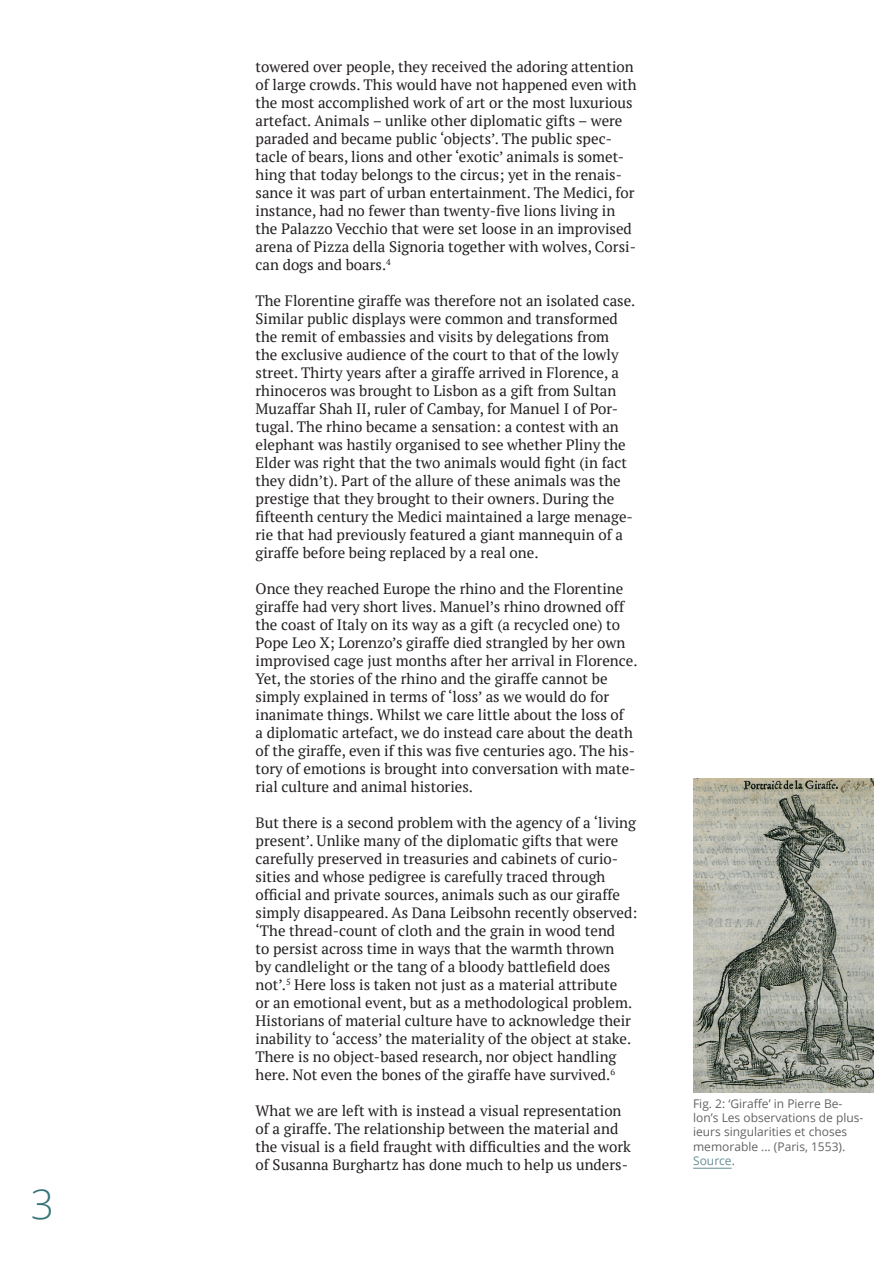
<style>
.page{position:relative;width:893px;height:1263px;background:#fff}
.page>*{position:absolute;margin:0;border:0;box-sizing:border-box;transform-origin:0 0}
.t1{font:300 40.5px "Open Sans";color:#37757b}
.LAUFTEXT{font:15px/18px "PT Serif";color:#231f20}
.Bildunterschrift{font:12px/14.4px "Open Sans";color:#636366}
.s1{color:#668e94}
</style>
<div class="page">
<hr style="left:693px;top:1168px;width:39px;height:1px;background:#668e94">
<img style="left:693px;top:779px;width:180px;height:313px">
<h1 class="t1" style="left:31px;top:1177px;width:25px">3</h1>
<p class="LAUFTEXT" style="left:256px;top:58px;width:383px">towered over people, they received the adoring attention of large crowds. This would have not happened even with the most accomplished work of art or the most luxurious artefact. Animals – unlike other diplomatic gifts – were paraded and became public ‘objects’. The public spec&shy;tacle of bears, lions and other ‘exotic’ animals is somet&shy;hing that today belongs to the circus; yet in the renais&shy;sance it was part of urban entertainment. The Medici, for instance, had no fewer than twenty-five lions living in the Palazzo Vecchio that were set loose in an improvised arena of Pizza della Signoria together with wolves, Corsi&shy;can dogs and boars.<sup>4</sup></p>
<p class="LAUFTEXT" style="left:256px;top:292px;width:381px">The Florentine giraffe was therefore not an isolated case.<br>Similar public displays were common and transformed the remit of embassies and visits by delegations from<br>the exclusive audience of the court to that of the lowly street. Thirty years after a giraffe arrived in Florence, a rhinoceros was brought to Lisbon as a gift from Sultan Muzaffar Shah II, ruler of Cambay, for Manuel I of Por&shy;tugal. The rhino became a sensation: a contest with an elephant was hastily organised to see whether Pliny the Elder was right that the two animals would fight (in fact they didn’t). Part of the allure of these animals was the prestige that they brought to their owners. During the fifteenth century the Medici maintained a large menage&shy;rie that had previously featured a giant mannequin of a giraffe before being replaced by a real one.</p>
<p class="LAUFTEXT" style="left:256px;top:580px;width:383px">Once they reached Europe the rhino and the Florentine giraffe had very short lives. Manuel’s rhino drowned off the coast of Italy on its way as a gift (a recycled one) to Pope Leo X; Lorenzo’s giraffe died strangled by her own improvised cage just months after her arrival in Florence.<br>Yet, the stories of the rhino and the giraffe cannot be simply explained in terms of ‘loss’ as we would do for inanimate things. Whilst we care little about the loss of<br>a diplomatic artefact, we do instead care about the death of the giraffe, even if this was five centuries ago. The his&shy;tory of emotions is brought into conversation with mate&shy;rial culture and animal histories.</p>
<p class="LAUFTEXT" style="left:256px;top:814px;width:383px">But there is a second problem with the agency of a ‘living present’. Unlike many of the diplomatic gifts that were carefully preserved in treasuries and cabinets of curio&shy;sities and whose pedigree is carefully traced through official and private sources, animals such as our giraffe simply disappeared. As Dana Leibsohn recently observed: ‘The thread-count of cloth and the grain in wood tend<br>to persist across time in ways that the warmth thrown<br>by candlelight or the tang of a bloody battlefield does not’.<sup>5</sup> Here loss is taken not just as a material attribute<br>or an emotional event, but as a methodological problem.<br>Historians of material culture have to acknowledge their inability to ‘access’ the materiality of the object at stake.<br>There is no object-based research, nor object handling here. Not even the bones of the giraffe have survived.<sup>6</sup></p>
<p class="LAUFTEXT" style="left:256px;top:1102px;width:377px">What we are left with is instead a visual representation of a giraffe. The relationship between the material and the visual is a field fraught with difficulties and the work of Susanna Burghartz has done much to help us unders-</p>
<p class="Bildunterschrift" style="left:693px;top:1096px;width:172px">Fig. 2: ‘Giraffe’ in Pierre Be&shy;lon’s Les observations de plus&shy;ieurs singularities et choses memorable ... (Paris, 1553).<br><span class="s1">Source</span>.</p>
</div>
